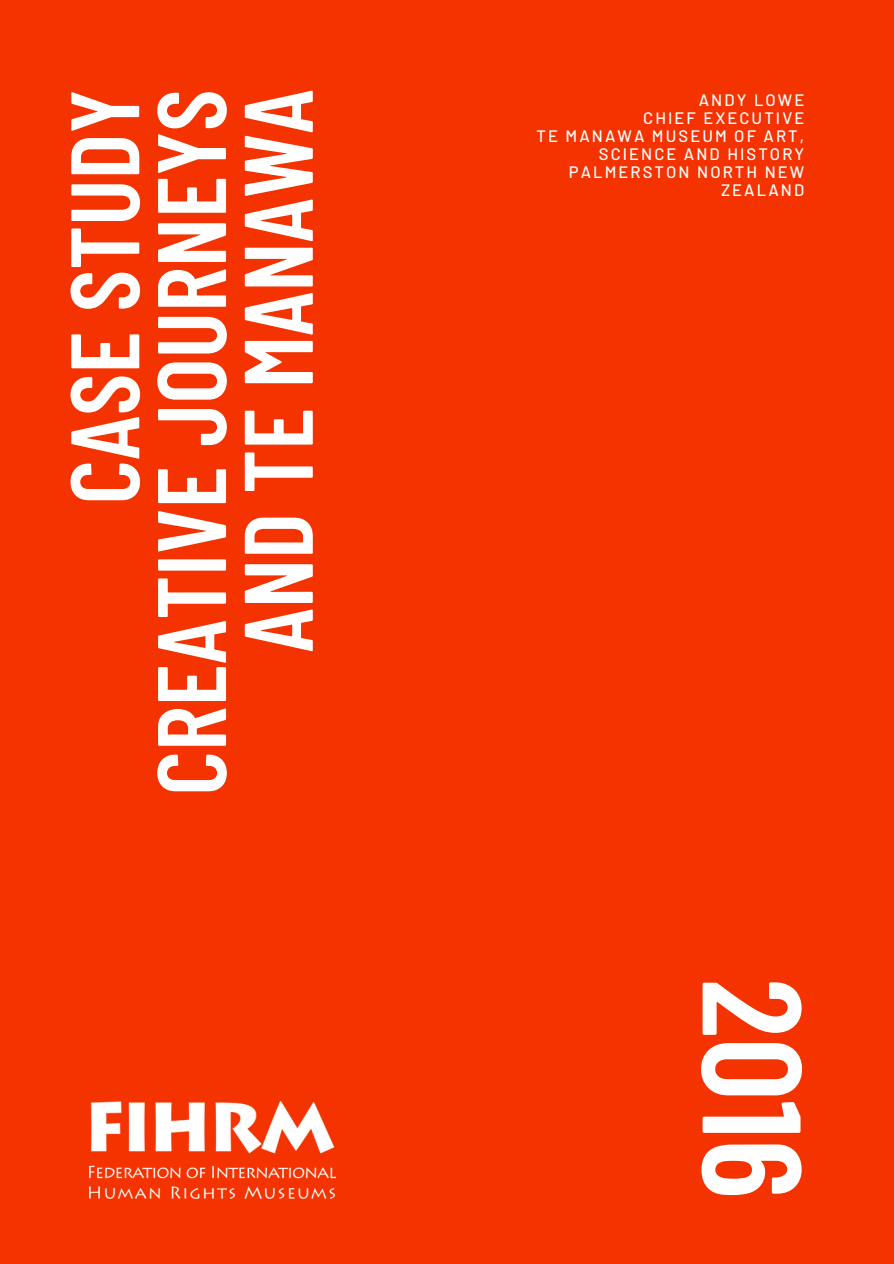
<style>
.page{position:relative;width:894px;height:1264px;background:#fff}
.page>*{position:absolute;margin:0;border:0;box-sizing:border-box;transform-origin:0 0}
.t1{font:600 139.8px "Barlow Condensed";color:#fff}
.t2{font:600 97.05px/86.7px "Barlow Condensed";color:#fff;text-align:right}
.t3{font:500 16.5px/18px "Barlow";letter-spacing:.13em;color:#fff;text-align:right}
</style>
<div class="page">
<div style="left:0;top:0;width:893px;height:1263px;background:#f43300"></div>
<img style="left:89px;top:1101px;width:247px;height:97px">
<p class="t2" style="left:57px;top:795px;width:707px;rotate:-90deg">CASE STUDY<br>CREATIVE JOURNEYS<br>AND TE MANAWA</p>
<p class="t3" style="left:698px;top:90px;width:107px">ANDY LOWE</p>
<p class="t3" style="left:643px;top:108px;width:162px">CHIEF EXECUTIVE</p>
<p class="t3" style="left:536px;top:126px;width:269px">TE MANAWA MUSEUM OF ART,<br>SCIENCE AND HISTORY</p>
<h1 class="t3" style="left:568px;top:162px;width:237px">PALMERSTON NORTH NEW<br>ZEALAND</h1>
<p class="t1" style="left:842px;top:978px;width:222px;rotate:90deg">2016</p>
</div>
